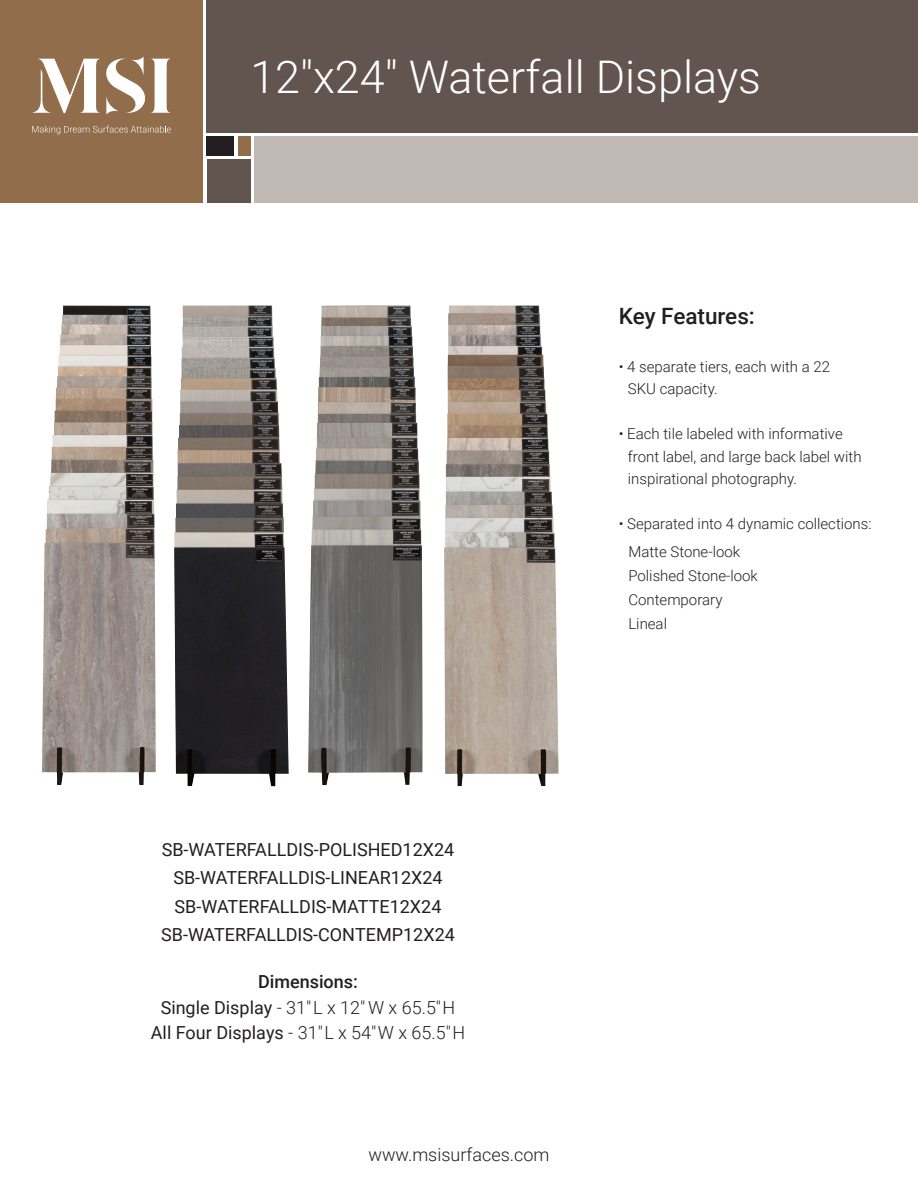
<style>
.page{position:relative;width:918px;height:1188px;background:#fff}
.page>*{position:absolute;margin:0;border:0;box-sizing:border-box;transform-origin:0 0}
.t1{font:300 45px "Roboto";color:#fff}
.t2{font:500 22.5px "Roboto";color:#231f20}
.t3{font:18px "Roboto";color:#231f20}
.t4{font:300 18px "Roboto";color:#231f20}
.t5{font:500 18px "Roboto";color:#231f20}
.t6{font:300 15px/22.5px "Roboto";color:#231f20}
.s1{font-weight:400}
</style>
<div class="page">
<div style="left:254px;top:136px;width:664px;height:66px;background:#c0b8b3"></div>
<div style="left:207px;top:0;width:711px;height:133px;background:#62544e"></div>
<div style="left:207px;top:159px;width:43px;height:44px;background:#62544e"></div>
<div style="left:207px;top:136px;width:27px;height:20px;background:#231f20"></div>
<div style="left:238px;top:136px;width:12px;height:20px;background:#916d4b"></div>
<div style="left:0;top:0;width:203px;height:203px;background:#916d4b"></div>
<svg style="left:32px;top:126px;width:139px;height:8px"></svg>
<svg style="left:32px;top:57px;width:139px;height:57px"></svg>
<img style="left:308px;top:306px;width:115px;height:479px">
<img style="left:444px;top:306px;width:115px;height:480px">
<img style="left:42px;top:306px;width:114px;height:479px">
<img style="left:174px;top:306px;width:115px;height:480px">
<p class="t1" style="left:250px;top:46px;width:512px">12"x24" Waterfall Displays</p>
<p class="t2" style="left:619px;top:300px;width:138px">Key Features:</p>
<p class="t6" style="left:619px;top:355px;width:213px">• 4 separate tiers, each with a 22</p>
<p class="t6" style="left:628px;top:377px;width:91px">SKU capacity.</p>
<p class="t6" style="left:628px;top:422px;width:235px;text-indent:-9px">• Each tile labeled with informative front label, and large back label with inspirational photography.</p>
<p class="t6" style="left:619px;top:512px;width:254px">• Separated into 4 dynamic collections:</p>
<p class="t6" style="left:628px;top:539px;width:113px">Matte Stone-look</p>
<p class="t6" style="left:628px;top:563px;width:131px">Polished Stone-look</p>
<p class="t6" style="left:628px;top:587px;width:96px">Contemporary</p>
<p class="t6" style="left:628px;top:611px;width:40px">Lineal</p>
<p class="t3" style="left:162px;top:837px;width:294px">SB-WATERFALLDIS-POLISHED12X24</p>
<p class="t3" style="left:173px;top:865px;width:271px">SB-WATERFALLDIS-LINEAR12X24</p>
<p class="t3" style="left:175px;top:894px;width:268px">SB-WATERFALLDIS-MATTE12X24</p>
<p class="t3" style="left:161px;top:922px;width:295px">SB-WATERFALLDIS-CONTEMP12X24</p>
<p class="t5" style="left:258px;top:969px;width:101px">Dimensions:</p>
<p class="t4" style="left:161px;top:995px;width:296px"><span class="s1">Single Display</span> - 31"L x 12" W x 65.5"H</p>
<p class="t4" style="left:151px;top:1020px;width:316px"><span class="s1">All Four Displays</span> - 31"L x 54"W x 65.5"H</p>
<p class="t4" style="left:368px;top:1142px;width:183px">www.msisurfaces.com</p>
</div>
